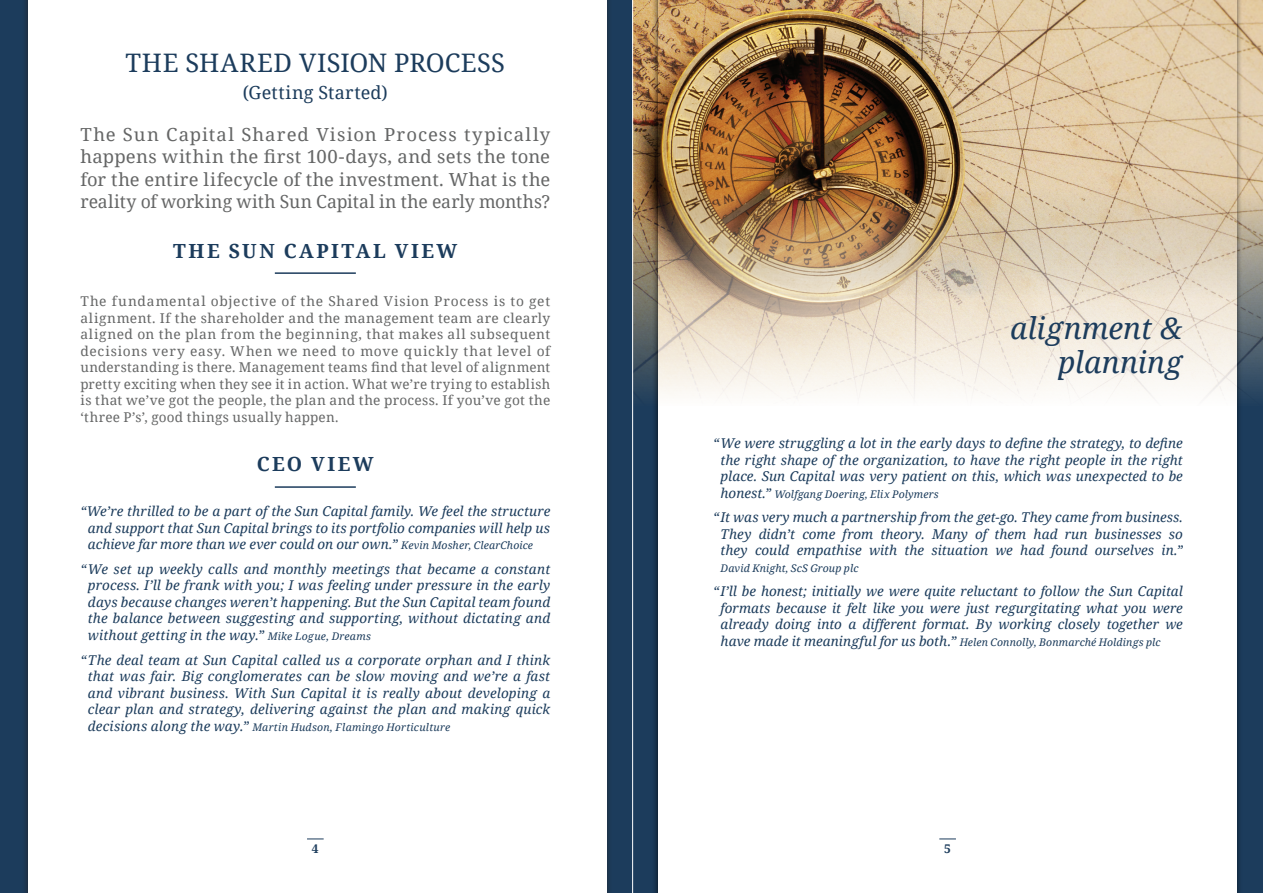
<style>
.page{position:relative;width:1263px;height:893px;background:#fff}
.page>*{position:absolute;margin:0;border:0;box-sizing:border-box;transform-origin:0 0}
.quote_blue{font:italic 30px/34.5px "Noto Serif";letter-spacing:.005em;color:#1c3c5c;text-align:right}
.capped_head{font:25.5px "Noto Serif";letter-spacing:.01em;color:#1c3c5c}
.capped_head_w_rule{font:700 19.5px "Noto Serif";letter-spacing:.13em;color:#1c3c5c}
.body_larger{font:18px/22.5px "Noto Serif";letter-spacing:-.005em;color:#656666;text-align:justify}
.capped_head-2{font:18px "Noto Serif";letter-spacing:.02em;color:#1c3c5c}
.quote_blue-2{font:italic 13.5px/16.5px "Noto Serif";letter-spacing:.005em;color:#1c3c5c;text-align:center}
.body{font:13.5px/16.5px "Noto Serif";letter-spacing:.02em;color:#656666;text-align:justify}
.page__s{font:700 12px "Noto Serif";color:#1c3c5c}
.quote_blue-3{font:italic 10.5px "Noto Serif";letter-spacing:.015em;color:#1c3c5c}
.s1{font-size:10.5px}
.s2{font-size:13.5px}
</style>
<div class="page">
<div style="left:631px;top:0;width:632px;height:893px;background:#1c3c5c"></div>
<div style="left:0;top:0;width:631px;height:893px;background:#1c3c5c"></div>
<div style="left:22px;top:0;width:590px;height:893px;background:#1d3650"></div>
<div style="left:28px;top:0;width:578px;height:893px;background:#fff"></div>
<svg style="left:307px;top:838px;width:17px;height:1px"></svg>
<hr style="left:275px;top:272px;width:81px;height:2px;background:#1c3c5c">
<hr style="left:275px;top:486px;width:81px;height:2px;background:#1c3c5c">
<img style="left:633px;top:0;width:630px;height:406px">
<div style="left:652px;top:0;width:590px;height:893px;background:#231f20;opacity:.75"></div>
<svg style="left:658px;top:0;width:578px;height:893px;fill:#fff"></svg>
<svg style="left:939px;top:838px;width:17px;height:1px"></svg>
<hr style="left:632px;top:0;width:1px;height:893px;background:#fff">
<p class="capped_head" style="left:126px;top:45px;width:381px">THE SHARED VISION PROCESS</p>
<p class="capped_head-2" style="left:243px;top:80px;width:146px">(Getting Started)</p>
<p class="body_larger" style="left:80px;top:122px;width:471px">The Sun Capital Shared Vision Process typically happens within the first 100-days, and sets the tone for the entire lifecycle of the investment. What is the reality of working with Sun Capital in the early months?</p>
<p class="capped_head_w_rule" style="left:173px;top:237px;width:286px">THE SUN CAPITAL VIEW</p>
<p class="body" style="left:80px;top:293px;width:471px">The fundamental objective of the Shared Vision Process is to get alignment. If the shareholder and the management team are clearly aligned on the plan from the beginning, that makes all subsequent decisions very easy. When we need to move quickly that level of understanding is there. Management teams find that level of alignment pretty exciting when they see it in action. What we’re trying to establish is that we’ve got the people, the plan and the process. If you’ve got the ‘three P’s’, good things usually happen.</p>
<p class="capped_head_w_rule" style="left:257px;top:451px;width:118px">CEO VIEW</p>
<p class="quote_blue-2" style="left:88px;top:503px;width:464px;text-align:justify;text-indent:-8px">“We’re thrilled to be a part of the Sun Capital family. We feel the structure and support that Sun Capital brings to its portfolio companies will help us achieve far more than we ever could on our own.” <span class="s1">Kevin Mosher, ClearChoice</span></p>
<p class="quote_blue-2" style="left:88px;top:560px;width:464px;text-align:justify;text-indent:-8px">“We set up weekly calls and monthly meetings that became a constant process. I’ll be frank with you; I was feeling under pressure in the early days because changes weren’t happening. But the Sun Capital team found the balance between suggesting and supporting, without dictating and without getting in the way.” <span class="s1">Mike Logue, Dreams</span></p>
<p class="quote_blue-2" style="left:80px;top:651px;width:471px">“The deal team at Sun Capital called us a corporate orphan and I think that was fair. Big conglomerates can be slow moving and we’re a fast and vibrant business. With Sun Capital it is really about developing a clear plan and strategy, delivering against the plan and making quick</p>
<p class="quote_blue-3" style="left:88px;top:719px;width:364px"><span class="s2">decisions along the way.”</span> Martin Hudson, Flamingo Horticulture</p>
<p class="page__s" style="left:312px;top:840px;width:8px">4</p>
<p class="quote_blue" style="left:1010px;top:310px;width:173px">alignment &amp; planning</p>
<p class="quote_blue-2" style="left:713px;top:434px;width:471px">“We were struggling a lot in the early days to define the strategy, to define the right shape of the organization, to have the right people in the right place. Sun Capital was very patient on this, which was unexpected to be</p>
<p class="quote_blue-3" style="left:720px;top:486px;width:220px"><span class="s2">honest.”</span> Wolfgang Doering, Elix Polymers</p>
<p class="quote_blue-2" style="left:713px;top:508px;width:471px">“It was very much a partnership from the get-go. They came from business.<br>They didn’t come from theory. Many of them had run businesses so they could empathise with the situation we had found ourselves in.”</p>
<p class="quote_blue-3" style="left:720px;top:561px;width:139px">David Knight, ScS Group plc</p>
<p class="quote_blue-2" style="left:713px;top:583px;width:471px">“I’ll be honest; initially we were quite reluctant to follow the Sun Capital formats because it felt like you were just regurgitating what you were already doing into a different format. By working closely together we</p>
<p class="quote_blue-3" style="left:720px;top:635px;width:442px"><span class="s2">have made it meaningful for us both.”</span> Helen Connolly, Bonmarché Holdings plc</p>
<p class="page__s" style="left:944px;top:840px;width:8px">5</p>
</div>
